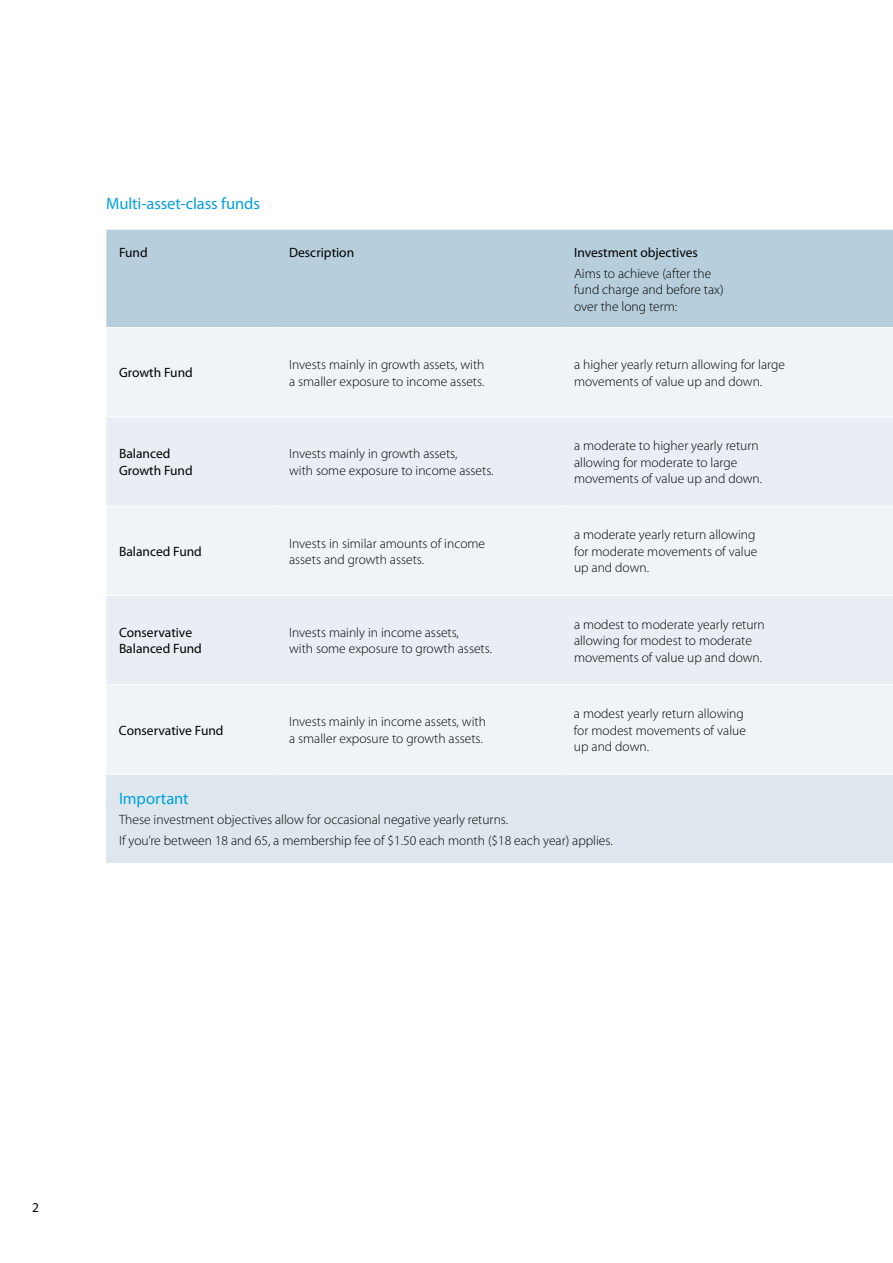
<style>
.page{position:relative;width:893px;height:1263px;background:#fff}
.page>*{position:absolute;margin:0;border:0;box-sizing:border-box;transform-origin:0 0}
.t1{font:16.5px "Myriad Pro";letter-spacing:-.005em;color:#00a1e0}
.t2{font:300 13.5px/16.5px "Myriad Pro";color:#000}
.t3{font:13.5px/16.5px "Myriad Pro";color:#000}
</style>
<div class="page">
<div style="left:106px;top:230px;width:787px;height:97px;background:#b7cfdc"></div>
<div style="left:106px;top:328px;width:787px;height:446px;background:#eff4f7"></div>
<div style="left:106px;top:417px;width:787px;height:267px;background:#e8eef3"></div>
<div style="left:106px;top:774px;width:787px;height:89px;background:#dde7ed"></div>
<hr style="left:106px;top:416px;width:170px;height:1px;background:#fff">
<hr style="left:276px;top:416px;width:285px;height:1px;background:#fff">
<hr style="left:561px;top:416px;width:332px;height:1px;background:#fff">
<hr style="left:106px;top:506px;width:170px;height:1px;background:#fff">
<hr style="left:276px;top:506px;width:285px;height:1px;background:#fff">
<hr style="left:561px;top:506px;width:332px;height:1px;background:#fff">
<hr style="left:106px;top:595px;width:170px;height:1px;background:#fff">
<hr style="left:276px;top:595px;width:285px;height:1px;background:#fff">
<hr style="left:561px;top:595px;width:332px;height:1px;background:#fff">
<hr style="left:106px;top:684px;width:170px;height:1px;background:#fff">
<hr style="left:276px;top:684px;width:285px;height:1px;background:#fff">
<hr style="left:561px;top:684px;width:332px;height:1px;background:#fff">
<hr style="left:106px;top:774px;width:170px;height:1px;background:#fff">
<hr style="left:276px;top:774px;width:285px;height:1px;background:#fff">
<hr style="left:561px;top:774px;width:332px;height:1px;background:#fff">
<p class="t1" style="left:106px;top:193px;width:155px">Multi-asset-class funds</p>
<p class="t3" style="left:119px;top:244px;width:30px">Fund</p>
<p class="t3" style="left:289px;top:244px;width:67px">Description</p>
<p class="t3" style="left:574px;top:244px;width:125px">Investment objectives</p>
<p class="t2" style="left:574px;top:265px;width:151px">Aims to achieve (after the fund charge and before tax) over the long term:</p>
<p class="t3" style="left:119px;top:364px;width:75px">Growth Fund</p>
<p class="t2" style="left:289px;top:356px;width:197px">Invests mainly in growth assets, with a smaller exposure to income assets.</p>
<p class="t2" style="left:574px;top:356px;width:212px">a higher yearly return allowing for large movements of value up and down.</p>
<p class="t3" style="left:119px;top:445px;width:75px">Balanced<br>Growth Fund</p>
<p class="t2" style="left:289px;top:445px;width:206px">Invests mainly in growth assets,<br>with some exposure to income assets.</p>
<p class="t2" style="left:574px;top:437px;width:190px">a moderate to higher yearly return allowing for moderate to large movements of value up and down.</p>
<p class="t3" style="left:119px;top:543px;width:84px">Balanced Fund</p>
<p class="t2" style="left:289px;top:535px;width:198px">Invests in similar amounts of income assets and growth assets.</p>
<p class="t2" style="left:574px;top:526px;width:185px">a moderate yearly return allowing for moderate movements of value up and down.</p>
<p class="t3" style="left:119px;top:624px;width:84px">Conservative<br>Balanced Fund</p>
<p class="t2" style="left:289px;top:624px;width:204px">Invests mainly in income assets,<br>with some exposure to growth assets.</p>
<p class="t2" style="left:574px;top:616px;width:192px">a modest to moderate yearly return allowing for modest to moderate movements of value up and down.</p>
<p class="t3" style="left:119px;top:721px;width:106px">Conservative Fund</p>
<p class="t2" style="left:289px;top:713px;width:198px">Invests mainly in income assets, with a smaller exposure to growth assets.</p>
<p class="t2" style="left:574px;top:705px;width:173px">a modest yearly return allowing for modest movements of value up and down.</p>
<p class="t1" style="left:119px;top:788px;width:71px">Important</p>
<p class="t2" style="left:119px;top:809px;width:495px;line-height:20.7px">These investment objectives allow for occasional negative yearly returns.<br>If you’re between 18 and 65, a membership fee of $1.50 each month ($18 each year) applies.</p>
<p class="t3" style="left:32px;top:1199px;width:8px">2</p>
</div>
